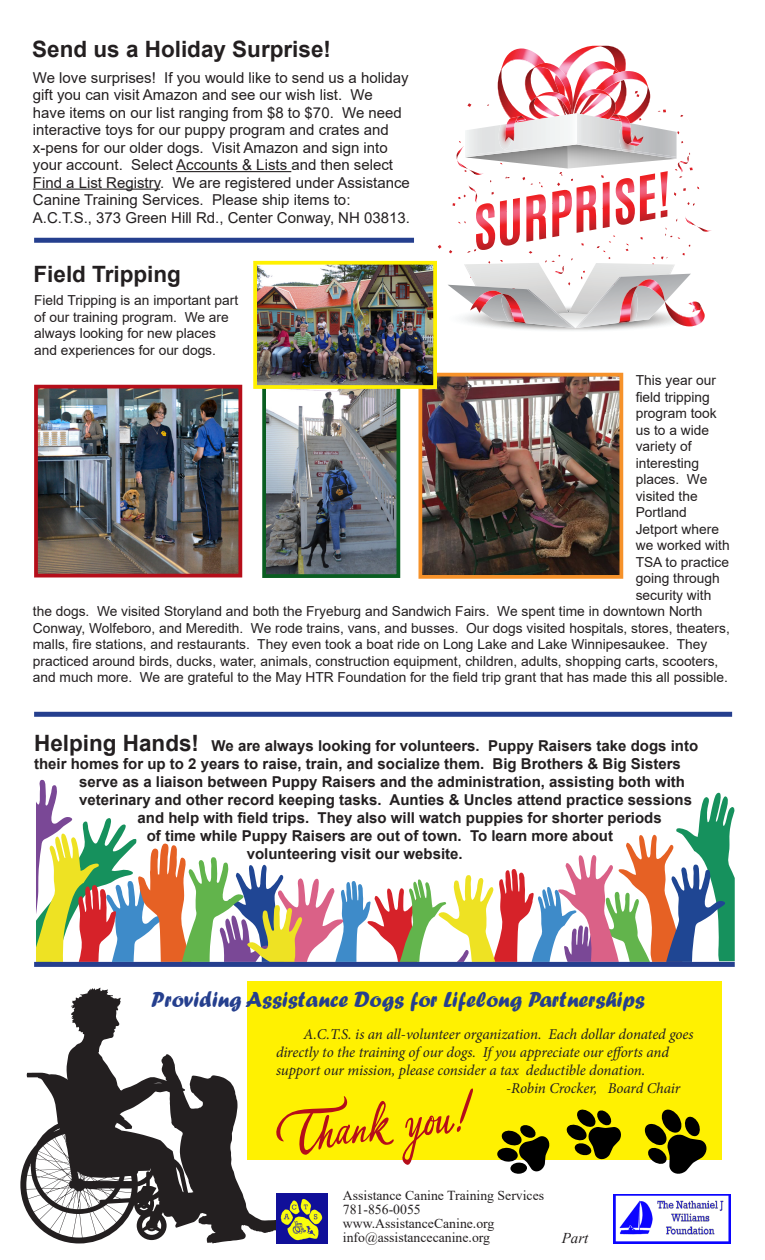
<style>
.page{position:relative;width:765px;height:1260px;background:#fff}
.page>*{position:absolute;margin:0;border:0;box-sizing:border-box;transform-origin:0 0}
.t1{font:22.5px "Forte";color:#253f8e}
.t2{font:700 22.5px "Arial";color:#231f20}
.t3{font:700 15px "Arial";color:#231f20}
.t4{font:15px/17.5px "Arial";color:#231f20}
.t5{font:italic 15px/18px "Minion Pro";letter-spacing:-.01em;color:#231f20}
.t6{font:italic 15px "Times New Roman";color:#231f20}
.t7{font:13.75px/16.5px "Arial";color:#231f20}
.t8{font:13.75px "Times New Roman";color:#231f20}
.s1{font-size:22.5px}
</style>
<div class="page">
<svg style="left:20px;top:988px;width:280px;height:256px"></svg>
<img style="left:613px;top:1194px;width:118px;height:49px">
<img style="left:276px;top:1194px;width:52px;height:50px">
<div style="left:34px;top:238px;width:380px;height:5px;background:#253f8e"></div>
<div style="left:34px;top:712px;width:698px;height:5px;background:#253f8e"></div>
<div style="left:247px;top:981px;width:475px;height:178px;background:#fff101"></div>
<svg style="left:434px;top:46px;width:278px;height:285px"></svg>
<hr style="left:176px;top:171px;width:115px;height:1px;background:#231f20">
<hr style="left:33px;top:189px;width:127px;height:1px;background:#231f20">
<img style="left:267px;top:389px;width:128px;height:184px">
<div style="left:262px;top:364px;width:138px;height:214px;border:4px solid #095d20"></div>
<img style="left:39px;top:390px;width:198px;height:182px">
<div style="left:34px;top:385px;width:208px;height:192px;border:4px solid #b50e1a"></div>
<img style="left:423px;top:378px;width:195px;height:196px">
<div style="left:418px;top:373px;width:205px;height:206px;border:4px solid #f6922a"></div>
<img style="left:258px;top:266px;width:174px;height:118px">
<div style="left:253px;top:261px;width:184px;height:128px;border:4px solid #fff101"></div>
<svg style="left:36px;top:779px;width:699px;height:183px"></svg>
<div style="left:34px;top:962px;width:701px;height:5px;background:#253f8e"></div>
<svg style="left:271px;top:1088px;width:202px;height:82px"></svg>
<svg style="left:643px;top:1109px;width:65px;height:65px"></svg>
<svg style="left:566px;top:1109px;width:57px;height:51px"></svg>
<svg style="left:497px;top:1125px;width:53px;height:49px"></svg>
<p class="t2" style="left:32px;top:33px;width:300px">Send us a Holiday Surprise!</p>
<p class="t4" style="left:33px;top:68px;width:379px">We love surprises! If you would like to send us a holiday gift you can visit Amazon and see our wish list. We<br>have items on our list ranging from $8 to $70. We need interactive toys for our puppy program and crates and x-pens for our older dogs. Visit Amazon and sign into your account. Select Accounts &amp; Lists and then select Find a List Registry. We are registered under Assistance Canine Training Services. Please ship items to:<br>A.C.T.S., 373 Green Hill Rd., Center Conway, NH 03813.</p>
<p class="t2" style="left:33px;top:259px;width:149px">Field Tripping</p>
<p class="t7" style="left:34px;top:292px;width:206px">Field Tripping is an important part of our training program. We are always looking for new places and experiences for our dogs.</p>
<p class="t7" style="left:636px;top:372px;width:82px">This year our</p>
<p class="t7" style="left:636px;top:388px;width:76px">field tripping</p>
<p class="t7" style="left:636px;top:405px;width:83px">program took</p>
<p class="t7" style="left:636px;top:421px;width:75px">us to a wide</p>
<p class="t7" style="left:636px;top:438px;width:57px">variety of</p>
<p class="t7" style="left:636px;top:454px;width:65px">interesting</p>
<p class="t7" style="left:636px;top:471px;width:73px">places. We</p>
<p class="t7" style="left:636px;top:487px;width:63px">visited the</p>
<p class="t7" style="left:636px;top:504px;width:53px">Portland</p>
<p class="t7" style="left:636px;top:520px;width:85px">Jetport where</p>
<p class="t7" style="left:636px;top:537px;width:95px">we worked with</p>
<p class="t7" style="left:636px;top:553px;width:95px">TSA to practice</p>
<p class="t7" style="left:636px;top:570px;width:86px">going through</p>
<p class="t7" style="left:636px;top:586px;width:77px">security with</p>
<p class="t7" style="left:33px;top:603px;width:671px">the dogs. We visited Storyland and both the Fryeburg and Sandwich Fairs. We spent time in downtown North</p>
<p class="t7" style="left:33px;top:619px;width:698px">Conway, Wolfeboro, and Meredith. We rode trains, vans, and busses. Our dogs visited hospitals, stores, theaters,</p>
<p class="t7" style="left:33px;top:636px;width:676px">malls, fire stations, and restaurants. They even took a boat ride on Long Lake and Lake Winnipesaukee. They</p>
<p class="t7" style="left:33px;top:652px;width:687px">practiced around birds, ducks, water, animals, construction equipment, children, adults, shopping carts, scooters,</p>
<p class="t7" style="left:33px;top:669px;width:697px">and much more. We are grateful to the May HTR Foundation for the field trip grant that has made this all possible.</p>
<p class="t3" style="left:34px;top:736px;width:666px"><span class="s1">Helping Hands!</span> We are always looking for volunteers. Puppy Raisers take dogs into</p>
<p class="t3" style="left:34px;top:754px;width:648px">their homes for up to 2 years to raise, train, and socialize them. Big Brothers &amp; Big Sisters</p>
<p class="t3" style="left:79px;top:772px;width:608px">serve as a liaison between Puppy Raisers and the administration, assisting both with</p>
<p class="t3" style="left:79px;top:790px;width:614px">veterinary and other record keeping tasks. Aunties &amp; Uncles attend practice sessions</p>
<p class="t3" style="left:138px;top:808px;width:526px">and help with field trips. They also will watch puppies for shorter periods</p>
<p class="t3" style="left:147px;top:826px;width:468px">of time while Puppy Raisers are out of town. To learn more about</p>
<p class="t3" style="left:247px;top:844px;width:217px">volunteering visit our website.</p>
<p class="t1" style="left:151px;top:986px;width:495px">Providing Assistance Dogs for Lifelong Partnerships</p>
<p class="t5" style="left:276px;top:1025px;width:419px;text-indent:27px">A.C.T.S. is an all-volunteer organization. Each dollar donated goes directly to the training of our dogs. If you appreciate our efforts and support our mission, please consider a tax deductible donation.</p>
<p class="t5" style="left:506px;top:1079px;width:176px">-Robin Crocker, Board Chair</p>
<p class="t8" style="left:343px;top:1186px;width:203px">Assistance Canine Training Services</p>
<p class="t8" style="left:343px;top:1200px;width:79px">781-856-0055</p>
<p class="t8" style="left:343px;top:1214px;width:153px">www.AssistanceCanine.org</p>
<p class="t8" style="left:343px;top:1227px;width:149px">info@assistancecanine.org</p>
<p class="t6" style="left:562px;top:1227px;width:28px">Part</p>
</div>
